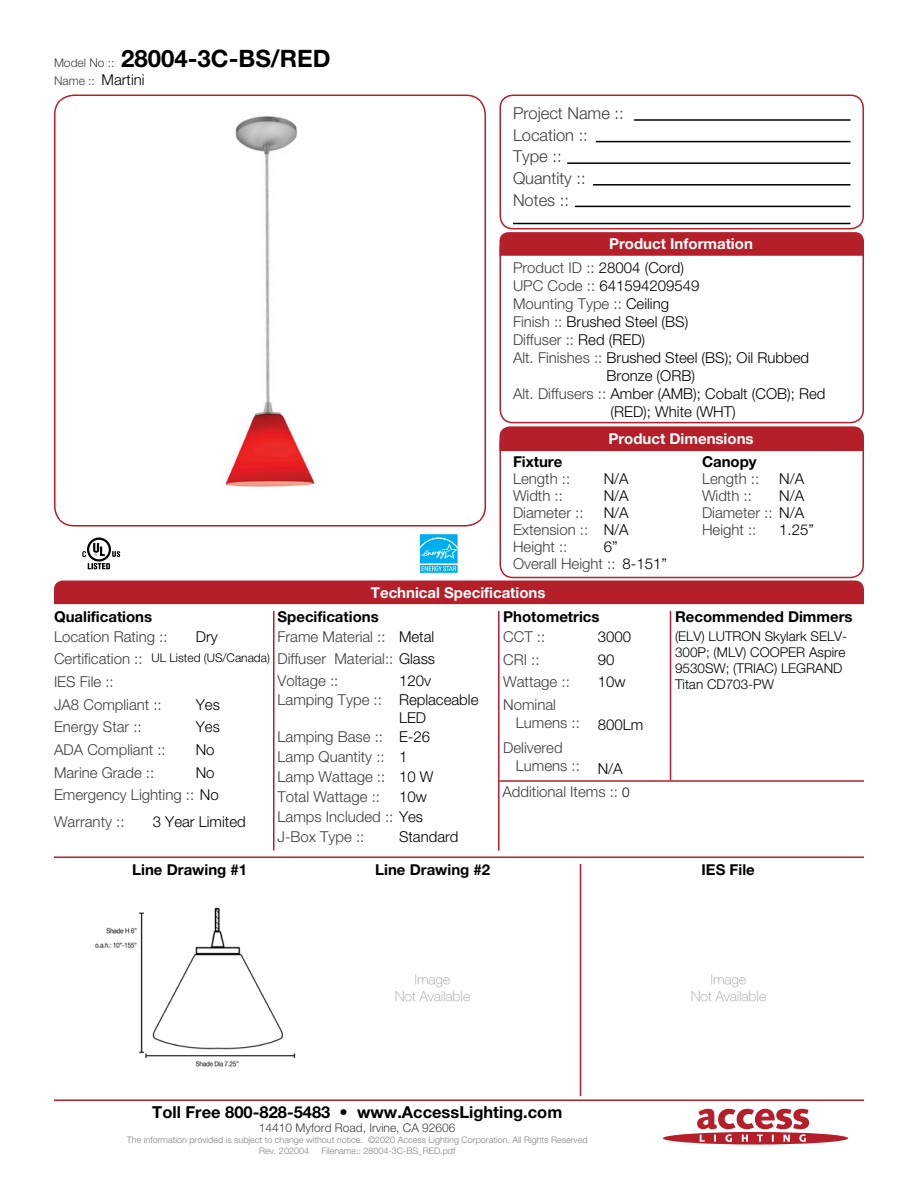
<style>
.page{position:relative;width:918px;height:1188px;background:#fff}
.page>*{position:absolute;margin:0;border:0;box-sizing:border-box;transform-origin:0 0}
.t1{font:700 24px "Helvetica Neue LT Std";color:#000001}
.Left_Justify{font:300 16.5px "Helvetica Neue LT Std";color:#3e3e3f}
.t2{font:700 16.5px "Helvetica Neue LT Std";color:#000001}
.Left_Justify-2{font:300 15px/18px "Helvetica Neue LT Std";color:#3e3e3f}
.Left_Justify-3{font:300 15px/18px "Helvetica Neue LT Std";color:#000001}
.Left_Justify-4{font:700 15px "Helvetica Neue LT Std";color:#000001}
.t3{font:700 15px "Helvetica Neue LT Std";color:#fff}
.Left_Justify-5{font:300 13.5px/16.2px "Helvetica Neue LT Std";color:#000001}
.t4{font:300 12px "Helvetica Neue LT Std";color:#3e3e3f}
.Left_Justify-6{font:300 12px "Helvetica Neue LT Std";color:#000001}
.t5{font:300 9px "Helvetica Neue LT Std";color:#808285}
.s1{font-weight:300;font-size:12px;color:#3e3e3f}
.s2{font-size:12px;color:#3e3e3f}
.s3{color:#000001}
.s4{color:#3e3e3f}
.s5{font-size:13.5px;color:#000001}
</style>
<div class="page">
<svg style="left:663px;top:1109px;width:185px;height:36px"></svg>
<div style="left:499px;top:94px;width:365px;height:135px;border:2px solid #b41f2a;border-radius:13px"></div>
<div style="left:499px;top:235px;width:365px;height:188px;border:2px solid #b41f2a;border-radius:13px"></div>
<div style="left:499px;top:430px;width:365px;height:148px;border:2px solid #b41f2a;border-radius:13px"></div>
<hr style="left:634px;top:119px;width:217px;height:2px;background:#000001">
<hr style="left:596px;top:141px;width:254px;height:1px;background:#000001">
<hr style="left:593px;top:184px;width:258px;height:2px;background:#000001">
<hr style="left:567px;top:162px;width:283px;height:2px;background:#000001">
<hr style="left:575px;top:206px;width:275px;height:1px;background:#000001">
<hr style="left:513px;top:223px;width:337px;height:1px;background:#000001">
<svg style="left:500px;top:232px;width:364px;height:24px;background:#b5232d"></svg>
<div style="left:500px;top:426px;width:364px;height:25px;background:#b41f2a"></div>
<div style="left:54px;top:580px;width:810px;height:24px;background:#b41f2a"></div>
<hr style="left:54px;top:856px;width:810px;height:2px;background:#b41f2a">
<hr style="left:54px;top:1100px;width:810px;height:1px;background:#b41f2a">
<hr style="left:670px;top:611px;width:1px;height:170px;background:#b41f2a">
<hr style="left:580px;top:864px;width:1px;height:232px;background:#b41f2a">
<hr style="left:498px;top:611px;width:2px;height:239px;background:#b41f2a">
<hr style="left:273px;top:611px;width:1px;height:239px;background:#b41f2a">
<div style="left:54px;top:94px;width:432px;height:432px;border:2px solid #b41f2a;border-radius:20px"></div>
<hr style="left:500px;top:780px;width:364px;height:2px;background:#b41f2a">
<img style="left:61px;top:116px;width:418px;height:404px">
<svg style="left:82px;top:538px;width:39px;height:32px"></svg>
<svg style="left:419px;top:534px;width:39px;height:39px;background:#38bff2"></svg>
<img style="left:94px;top:907px;width:202px;height:160px">
<img style="left:395px;top:974px;width:75px;height:28px">
<img style="left:691px;top:974px;width:75px;height:28px">
<p class="t1" style="left:54px;top:44px;width:278px"><span class="s1">Model No ::</span> 28004-3C-BS/RED</p>
<p class="Left_Justify-3" style="left:54px;top:70px;width:92px"><span class="s2">Name ::</span> Martini</p>
<p class="Left_Justify" style="left:513px;top:103px;width:112px">Project Name ::</p>
<p class="Left_Justify" style="left:513px;top:125px;width:76px">Location ::</p>
<p class="Left_Justify" style="left:513px;top:146px;width:50px">Type ::</p>
<p class="Left_Justify" style="left:513px;top:168px;width:74px">Quantity ::</p>
<p class="Left_Justify" style="left:513px;top:190px;width:57px">Notes ::</p>
<p class="t3" style="left:609px;top:235px;width:145px">Product Information</p>
<p class="Left_Justify-2" style="left:513px;top:259px;width:173px">Product ID :: <span class="s3">28004 (Cord)</span></p>
<p class="Left_Justify-3" style="left:513px;top:277px;width:188px"><span class="s4">UPC Code ::</span> 641594209549</p>
<p class="Left_Justify-2" style="left:513px;top:295px;width:158px">Mounting Type :: <span class="s3">Ceiling</span></p>
<p class="Left_Justify-3" style="left:513px;top:313px;width:177px"><span class="s4">Finish ::</span> Brushed Steel (BS)</p>
<p class="Left_Justify-2" style="left:513px;top:331px;width:134px">Diffuser :: <span class="s3">Red (RED)</span></p>
<p class="Left_Justify-3" style="left:607px;top:349px;width:204px;text-indent:-94px"><span class="s4">Alt. Finishes ::</span> Brushed Steel (BS); Oil Rubbed<br>Bronze (ORB)</p>
<p class="Left_Justify-3" style="left:513px;top:385px;width:314px;text-align:center"><span class="s4">Alt. Diffusers ::</span> Amber (AMB); Cobalt (COB); Red (RED); White (WHT)</p>
<p class="t3" style="left:608px;top:429px;width:147px">Product Dimensions</p>
<p class="Left_Justify-4" style="left:513px;top:453px;width:51px">Fixture</p>
<p class="Left_Justify-4" style="left:702px;top:453px;width:56px">Canopy</p>
<p class="Left_Justify-2" style="left:513px;top:470px;width:59px">Length ::</p>
<p class="Left_Justify-3" style="left:604px;top:470px;width:27px">N/A</p>
<p class="Left_Justify-2" style="left:702px;top:470px;width:59px">Length ::</p>
<p class="Left_Justify-3" style="left:779px;top:470px;width:27px">N/A</p>
<p class="Left_Justify-2" style="left:513px;top:487px;width:51px">Width ::</p>
<p class="Left_Justify-2" style="left:513px;top:537px;width:56px">Height ::</p>
<p class="Left_Justify-3" style="left:604px;top:487px;width:27px">N/A</p>
<p class="Left_Justify-3" style="left:604px;top:537px;width:15px">6”</p>
<p class="Left_Justify-3" style="left:779px;top:487px;width:27px">N/A</p>
<p class="Left_Justify-2" style="left:702px;top:487px;width:51px">Width ::</p>
<p class="Left_Justify-3" style="left:604px;top:503px;width:27px">N/A</p>
<p class="Left_Justify-2" style="left:702px;top:503px;width:104px">Diameter :: <span class="s3">N/A</span></p>
<p class="Left_Justify-3" style="left:604px;top:520px;width:27px">N/A</p>
<p class="Left_Justify-3" style="left:779px;top:520px;width:36px">1.25”</p>
<p class="Left_Justify-2" style="left:513px;top:503px;width:72px">Diameter ::</p>
<p class="Left_Justify-2" style="left:513px;top:520px;width:77px">Extension ::</p>
<p class="Left_Justify-2" style="left:702px;top:520px;width:56px">Height ::</p>
<p class="Left_Justify-2" style="left:513px;top:554px;width:104px">Overall Height ::</p>
<p class="Left_Justify-3" style="left:622px;top:554px;width:46px">8-151”</p>
<p class="t3" style="left:371px;top:583px;width:176px">Technical Specifications</p>
<p class="Left_Justify-4" style="left:54px;top:607px;width:100px">Qualifications</p>
<p class="Left_Justify-4" style="left:503px;top:607px;width:98px">Photometrics</p>
<p class="Left_Justify-4" style="left:675px;top:607px;width:179px">Recommended Dimmers</p>
<p class="Left_Justify-4" style="left:278px;top:607px;width:103px">Specifications</p>
<p class="Left_Justify-3" style="left:196px;top:627px;width:23px">Dry</p>
<p class="Left_Justify-3" style="left:598px;top:627px;width:35px">3000</p>
<p class="Left_Justify-5" style="left:675px;top:628px;width:174px">(ELV) LUTRON Skylark SELV-<br>300P; (MLV) COOPER Aspire<br>9530SW; (TRIAC) LEGRAND<br>Titan CD703-PW</p>
<p class="Left_Justify-2" style="left:54px;top:627px;width:115px">Location Rating ::</p>
<p class="Left_Justify-2" style="left:503px;top:627px;width:43px">CCT ::</p>
<p class="Left_Justify-2" style="left:503px;top:650px;width:38px">CRI ::</p>
<p class="Left_Justify-2" style="left:503px;top:673px;width:68px">Wattage ::</p>
<p class="Left_Justify-2" style="left:516px;top:695px;width:66px;text-indent:-13px">Nominal<br>Lumens ::</p>
<p class="Left_Justify-2" style="left:516px;top:738px;width:66px;text-indent:-13px">Delivered<br>Lumens ::</p>
<p class="Left_Justify-2" style="left:278px;top:627px;width:110px">Frame Material ::</p>
<p class="Left_Justify-2" style="left:278px;top:671px;width:62px">Voltage ::</p>
<p class="Left_Justify-3" style="left:399px;top:627px;width:37px">Metal</p>
<p class="Left_Justify-3" style="left:399px;top:671px;width:33px">120v</p>
<p class="Left_Justify-2" style="left:54px;top:650px;width:90px">Certification ::</p>
<p class="Left_Justify-2" style="left:54px;top:695px;width:109px">JA8 Compliant ::</p>
<p class="Left_Justify-2" style="left:278px;top:650px;width:159px">Diffuser Material:: <span class="s3">Glass</span></p>
<p class="Left_Justify-2" style="left:278px;top:691px;width:106px">Lamping Type ::</p>
<p class="Left_Justify-2" style="left:278px;top:727px;width:107px">Lamping Base ::</p>
<p class="Left_Justify-2" style="left:278px;top:747px;width:109px">Lamp Quantity ::</p>
<p class="Left_Justify-2" style="left:278px;top:767px;width:109px">Lamp Wattage ::</p>
<p class="Left_Justify-2" style="left:278px;top:787px;width:104px">Total Wattage ::</p>
<p class="Left_Justify-2" style="left:278px;top:808px;width:147px">Lamps Included :: <span class="s3">Yes</span></p>
<p class="Left_Justify-2" style="left:278px;top:828px;width:88px">J-Box Type ::</p>
<p class="Left_Justify-6" style="left:152px;top:651px;width:120px">UL Listed (US/Canada)</p>
<p class="Left_Justify-3" style="left:196px;top:695px;width:26px">Yes</p>
<p class="Left_Justify-3" style="left:196px;top:718px;width:26px">Yes</p>
<p class="Left_Justify-3" style="left:196px;top:740px;width:20px">No</p>
<p class="Left_Justify-3" style="left:196px;top:763px;width:20px">No</p>
<p class="Left_Justify-3" style="left:598px;top:650px;width:18px">90</p>
<p class="Left_Justify-3" style="left:598px;top:673px;width:29px">10w</p>
<p class="Left_Justify-3" style="left:598px;top:716px;width:47px">800Lm</p>
<p class="Left_Justify-3" style="left:598px;top:759px;width:27px">N/A</p>
<p class="Left_Justify-2" style="left:54px;top:673px;width:61px">IES File ::</p>
<p class="Left_Justify-2" style="left:54px;top:718px;width:89px">Energy Star ::</p>
<p class="Left_Justify-2" style="left:54px;top:740px;width:113px">ADA Compliant ::</p>
<p class="Left_Justify-2" style="left:54px;top:763px;width:102px">Marine Grade ::</p>
<p class="Left_Justify-2" style="left:54px;top:786px;width:166px">Emergency Lighting :: <span class="s3">No</span></p>
<p class="Left_Justify-3" style="left:399px;top:691px;width:81px">Replaceable<br>LED</p>
<p class="Left_Justify-3" style="left:399px;top:727px;width:33px">E-26</p>
<p class="Left_Justify-3" style="left:399px;top:747px;width:10px">1</p>
<p class="Left_Justify-3" style="left:399px;top:767px;width:36px">10 W</p>
<p class="Left_Justify-3" style="left:399px;top:787px;width:29px">10w</p>
<p class="Left_Justify-2" style="left:502px;top:782px;width:129px">Additional Items :: <span class="s5">0</span></p>
<p class="Left_Justify-2" style="left:54px;top:813px;width:72px">Warranty ::</p>
<p class="Left_Justify-3" style="left:153px;top:813px;width:95px">3 Year Limited</p>
<p class="Left_Justify-3" style="left:399px;top:828px;width:61px">Standard</p>
<p class="Left_Justify-4" style="left:132px;top:860px;width:116px">Line Drawing #1</p>
<p class="Left_Justify-4" style="left:375px;top:860px;width:116px">Line Drawing #2</p>
<p class="Left_Justify-4" style="left:702px;top:860px;width:55px">IES File</p>
<p class="t2" style="left:152px;top:1101px;width:412px">Toll Free 800-828-5483 • www.AccessLighting.com</p>
<p class="t4" style="left:259px;top:1120px;width:198px">14410 Myford Road, Irvine, CA 92606</p>
<p class="t5" style="left:127px;top:1134px;width:462px">The information provided is subject to change without notice. ©2020 Access Lighting Corporation. All Rights Reserved</p>
<p class="t5" style="left:259px;top:1145px;width:51px">Rev. 202004</p>
<p class="t5" style="left:322px;top:1145px;width:135px">Filename:: 28004-3C-BS_RED.pdf</p>
</div>
